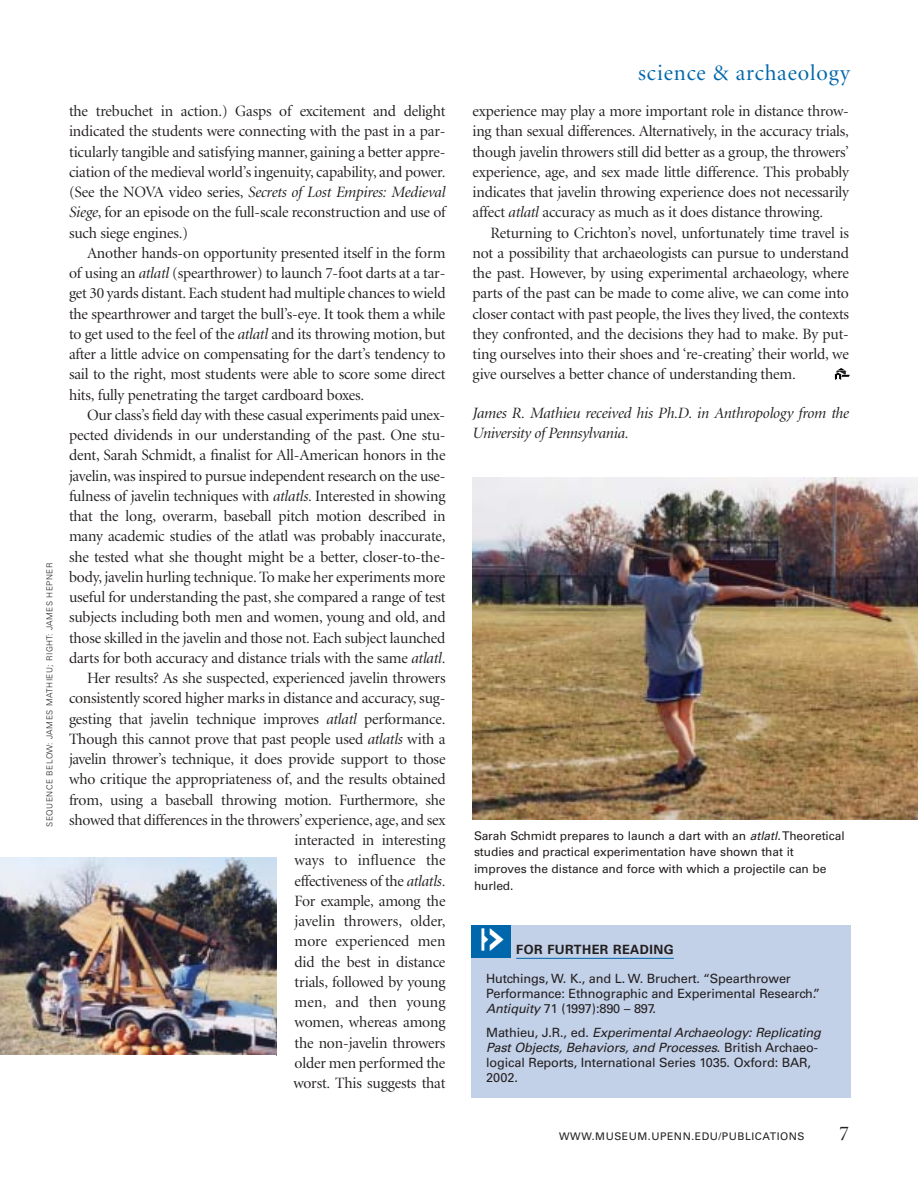
<style>
.page{position:relative;width:918px;height:1188px;background:#fff}
.page>*{position:absolute;margin:0;border:0;box-sizing:border-box;transform-origin:0 0}
.t1{font:22.5px "Minion Display";letter-spacing:.04em;color:#0067ac}
.t2{font:21px "Minion Display";color:#231f1f}
.t3{font:15.75px/20.2px "Minion Display";letter-spacing:-.01em;color:#231f1f;text-align:justify}
.t4{font:italic 15.75px/20.2px "Minion Display";letter-spacing:-.01em;color:#231f1f}
.t5{font:12.75px/15px "Univers";letter-spacing:-.01em;color:#231f1f}
.t6{font:700 12.75px "Univers";letter-spacing:.035em;color:#231f1f}
.t7{font:12px/16.8px "Univers";letter-spacing:-.005em;color:#231f1f}
.t8{font:10.5px "Univers";letter-spacing:.05em;color:#231f1f}
.t9{font:300 8.25px "Univers";letter-spacing:.055em;color:#231f1f}
.s1{font-style:italic}
</style>
<div class="page">
<img style="left:0;top:857px;width:277px;height:198px">
<img style="left:472px;top:477px;width:446px;height:342px">
<div style="left:471px;top:926px;width:379px;height:172px;background:#c2d0e8"></div>
<hr style="left:516px;top:958px;width:158px;height:1px;background:#0067ac">
<div style="left:471px;top:926px;width:39px;height:32px;background:#0067ac"></div>
<svg style="left:835px;top:368px;width:15px;height:12px"></svg>
<p class="t9" style="left:46px;top:826px;width:265px;rotate:-90deg">SEQUENCE BELOW: JAMES MATHIEU; RIGHT: JAMES HEPNER</p>
<p class="t3" style="left:69px;top:102px;width:378px">the trebuchet in action.) Gasps of excitement and delight indicated the students were connecting with the past in a par&shy;ticularly tangible and satisfying manner, gaining a better appre&shy;ciation of the medieval world’s ingenuity, capability, and power. (See the NOVA video series, <span class="s1">Secrets of Lost Empires: Medieval Siege</span>, for an episode on the full-scale reconstruction and use of such siege engines.)</p>
<p class="t3" style="left:69px;top:244px;width:378px;text-indent:18px">Another hands-on opportunity presented itself in the form of using an <span class="s1">atlatl</span> (spearthrower) to launch 7-foot darts at a tar&shy;get 30 yards distant. Each student had multiple chances to wield the spearthrower and target the bull’s-eye. It took them a while to get used to the feel of the <span class="s1">atlatl</span> and its throwing motion, but after a little advice on compensating for the dart’s tendency to sail to the right, most students were able to score some direct hits, fully penetrating the target cardboard boxes.</p>
<p class="t3" style="left:69px;top:406px;width:378px;text-align:right">Our class’s field day with these casual experiments paid unex&shy;pected dividends in our understanding of the past. One stu&shy;dent, Sarah Schmidt, a finalist for All-American honors in the javelin, was inspired to pursue independent research on the use&shy;fulness of javelin techniques with <span class="s1">atlatls</span>. Interested in showing that the long, overarm, baseball pitch motion described in many academic studies of the atlatl was probably inaccurate, she tested what she thought might be a better, closer-to-the&shy;body, javelin hurling technique. To make her experiments more useful for understanding the past, she compared a range of test subjects including both men and women, young and old, and those skilled in the javelin and those not. Each subject launched darts for both accuracy and distance trials with the same <span class="s1">atlatl</span>.<br>Her results? As she suspected, experienced javelin throwers consistently scored higher marks in distance and accuracy, sug&shy;gesting that javelin technique improves <span class="s1">atlatl</span> performance.<br>Though this cannot prove that past people used <span class="s1">atlatls</span> with a javelin thrower’s technique, it does provide support to those who critique the appropriateness of, and the results obtained from, using a baseball throwing motion. Furthermore, she showed that differences in the throwers’ experience, age, and sex interacted in interesting<br>ways to influence the<br>effectiveness of the <span class="s1">atlatls</span>.<br>For example, among the<br>javelin throwers, older,<br>more experienced men<br>did the best in distance<br>trials, followed by young<br>men, and then young<br>women, whereas among<br>the non-javelin throwers<br>older men performed the<br>worst. This suggests that</p>
<h1 class="t1" style="left:638px;top:64px;width:213px">science &amp; archaeology</h1>
<p class="t3" style="left:473px;top:102px;width:378px">experience may play a more important role in distance throw&shy;ing than sexual differences. Alternatively, in the accuracy trials, though javelin throwers still did better as a group, the throwers’ experience, age, and sex made little difference. This probably indicates that javelin throwing experience does not necessarily affect <span class="s1">atlatl</span> accuracy as much as it does distance throwing.</p>
<p class="t3" style="left:473px;top:224px;width:378px;text-indent:18px">Returning to Crichton’s novel, unfortunately time travel is not a possibility that archaeologists can pursue to understand the past. However, by using experimental archaeology, where parts of the past can be made to come alive, we can come into closer contact with past people, the lives they lived, the contexts they confronted, and the decisions they had to make. By put&shy;ting ourselves into their shoes and ‘re-creating’ their world, we give ourselves a better chance of understanding them.</p>
<p class="t4" style="left:473px;top:404px;width:378px">James R. Mathieu received his Ph.D. in Anthropology from the<br>University of Pennsylvania.</p>
<p class="t7" style="left:474px;top:828px;width:372px">Sarah Schmidt prepares to launch a dart with an <span class="s1">atlatl.</span>Theoretical studies and practical experimentation have shown that it improves the distance and force with which a projectile can be hurled.</p>
<p class="t6" style="left:516px;top:945px;width:159px">FOR FURTHER READING</p>
<p class="t5" style="left:486px;top:972px;width:336px">Hutchings, W. K., and L. W. Bruchert. “Spearthrower<br>Performance: Ethnographic and Experimental Research.”<br><span class="s1">Antiquity</span> 71 (1997):890 – 897.</p>
<p class="t5" style="left:486px;top:1026px;width:336px">Mathieu, J.R., ed. <span class="s1">Experimental Archaeology: Replicating Past Objects, Behaviors, and Processes</span>. British Archaeo&shy;logical Reports, International Series 1035. Oxford: BAR, 2002.</p>
<p class="t8" style="left:559px;top:1132px;width:247px">WWW.MUSEUM.UPENN.EDU/PUBLICATIONS</p>
<h2 class="t2" style="left:839px;top:1125px;width:11px">7</h2>
</div>
